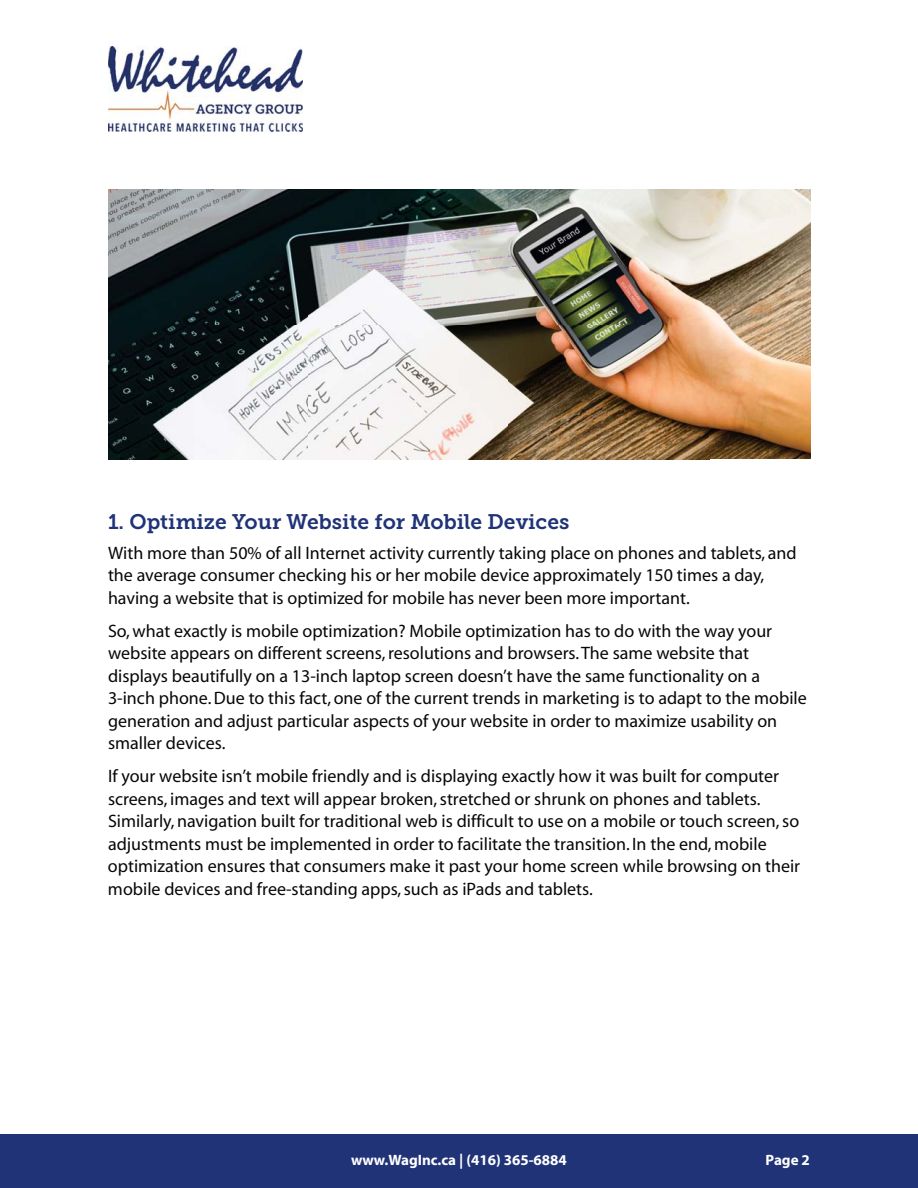
<style>
.page{position:relative;width:918px;height:1188px;background:#fff}
.page>*{position:absolute;margin:0;border:0;box-sizing:border-box;transform-origin:0 0}
.t1{font:21px "Museo Slab 700";color:#203377}
.t2{font:18px/22.5px "Myriad";color:#060807}
.t3{font:700 15px "Myriad";color:#fff}
</style>
<div class="page">
<img style="left:109px;top:46px;width:194px;height:86px">
<div style="left:0;top:1134px;width:918px;height:54px;background:#203377"></div>
<img style="left:108px;top:189px;width:702px;height:270px">
<p class="t1" style="left:108px;top:514px;width:463px">1. Optimize Your Website for Mobile Devices</p>
<p class="t2" style="left:108px;top:543px;width:690px">With more than 50% of all Internet activity currently taking place on phones and tablets, and the average consumer checking his or her mobile device approximately 150 times a day, having a website that is optimized for mobile has never been more important.</p>
<p class="t2" style="left:108px;top:621px;width:700px">So, what exactly is mobile optimization? Mobile optimization has to do with the way your website appears on different screens, resolutions and browsers. The same website that displays beautifully on a 13-inch laptop screen doesn’t have the same functionality on a 3-inch phone. Due to this fact, one of the current trends in marketing is to adapt to the mobile generation and adjust particular aspects of your website in order to maximize usability on smaller devices.</p>
<p class="t2" style="left:108px;top:766px;width:694px">If your website isn’t mobile friendly and is displaying exactly how it was built for computer screens, images and text will appear broken, stretched or shrunk on phones and tablets.<br>Similarly, navigation built for traditional web is difficult to use on a mobile or touch screen, so adjustments must be implemented in order to facilitate the transition. In the end, mobile optimization ensures that consumers make it past your home screen while browsing on their mobile devices and free-standing apps, such as iPads and tablets.</p>
<p class="t3" style="left:351px;top:1154px;width:217px">www.WagInc.ca | (416) 365-6884</p>
<p class="t3" style="left:766px;top:1154px;width:46px">Page 2</p>
</div>
